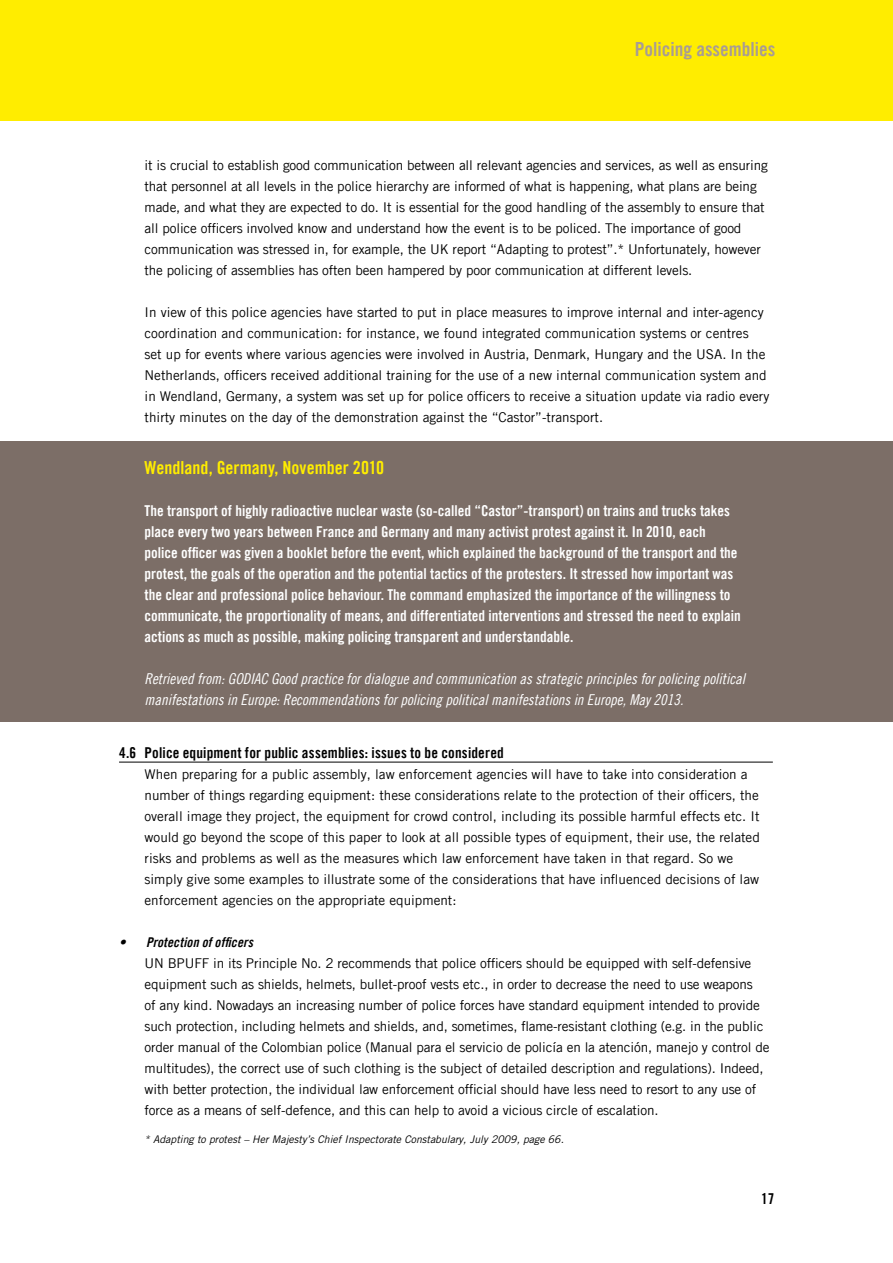
<style>
.page{position:relative;width:893px;height:1263px;background:#fff}
.page>*{position:absolute;margin:0;border:0;box-sizing:border-box;transform-origin:0 0}
.t1{font:19.5px "Amnesty Trade Gothic Bd Cn 20";color:#a89c94}
.t2{font:18px "Amnesty Trade Gothic Bd Cn 20";color:#ffed00}
.t3{font:15px/21px "Amnesty Trade Gothic Bd Cn 20";color:#fff}
.t4{font:15px/21px "Amnesty Trade Gothic Cn 18 Obl";color:#fff}
.t5{font:15px "Amnesty Trade Gothic Bd Cn 20";letter-spacing:.01em;color:#000}
.t6{font:13.5px/21px "Amnesty Trade Gothic";letter-spacing:-.01em;color:#000}
.t7{font:13.5px "Amnesty Trade Gothic Bd Cn 20 Ob";letter-spacing:.01em;color:#000}
.t8{font:italic 10.5px "Amnesty Trade Gothic";color:#000}
</style>
<div class="page">
<div style="left:0;top:0;width:893px;height:121px;background:#ffed00"></div>
<div style="left:0;top:441px;width:893px;height:281px;background:#7c6e67"></div>
<hr style="left:119px;top:762px;width:654px;height:1px;background:#000">
<h1 class="t1" style="left:635px;top:38px;width:142px">Policing assemblies</h1>
<p class="t6" style="left:145px;top:154px;width:625px">it is crucial to establish good communication between all relevant agencies and services, as well as ensuring that personnel at all levels in the police hierarchy are informed of what is happening, what plans are being made, and what they are expected to do. It is essential for the good handling of the assembly to ensure that all police officers involved know and understand how the event is to be policed. The importance of good communication was stressed in, for example, the UK report “Adapting to protest”.* Unfortunately, however the policing of assemblies has often been hampered by poor communication at different levels.</p>
<p class="t6" style="left:145px;top:301px;width:626px">In view of this police agencies have started to put in place measures to improve internal and inter-agency coordination and communication: for instance, we found integrated communication systems or centres<br>set up for events where various agencies were involved in Austria, Denmark, Hungary and the USA. In the Netherlands, officers received additional training for the use of a new internal communication system and in Wendland, Germany, a system was set up for police officers to receive a situation update via radio every thirty minutes on the day of the demonstration against the “Castor”-transport.</p>
<h2 class="t2" style="left:145px;top:457px;width:241px">Wendland, Germany, November 2010</h2>
<p class="t3" style="left:145px;top:500px;width:598px">The transport of highly radioactive nuclear waste (so-called “Castor”-transport) on trains and trucks takes place every two years between France and Germany and many activist protest against it. In 2010, each police officer was given a booklet before the event, which explained the background of the transport and the protest, the goals of the operation and the potential tactics of the protesters. It stressed how important was the clear and professional police behaviour. The command emphasized the importance of the willingness to communicate, the proportionality of means, and differentiated interventions and stressed the need to explain actions as much as possible, making policing transparent and understandable.</p>
<p class="t4" style="left:145px;top:668px;width:602px">Retrieved from: GODIAC Good practice for dialogue and communication as strategic principles for policing political manifestations in Europe: Recommendations for policing political manifestations in Europe, May 2013.</p>
<p class="t5" style="left:119px;top:743px;width:386px">4.6 Police equipment for public assemblies: issues to be considered</p>
<p class="t6" style="left:145px;top:763px;width:617px">When preparing for a public assembly, law enforcement agencies will have to take into consideration a number of things regarding equipment: these considerations relate to the protection of their officers, the overall image they project, the equipment for crowd control, including its possible harmful effects etc. It would go beyond the scope of this paper to look at all possible types of equipment, their use, the related risks and problems as well as the measures which law enforcement have taken in that regard. So we simply give some examples to illustrate some of the considerations that have influenced decisions of law enforcement agencies on the appropriate equipment:</p>
<p class="t7" style="left:119px;top:934px;width:135px">• Protection of officers</p>
<p class="t6" style="left:145px;top:952px;width:626px">UN BPUFF in its Principle No. 2 recommends that police officers should be equipped with self-defensive equipment such as shields, helmets, bullet-proof vests etc., in order to decrease the need to use weapons<br>of any kind. Nowadays an increasing number of police forces have standard equipment intended to provide such protection, including helmets and shields, and, sometimes, flame-resistant clothing (e.g. in the public order manual of the Colombian police (Manual para el servicio de policía en la atención, manejo y control de multitudes), the correct use of such clothing is the subject of detailed description and regulations). Indeed, with better protection, the individual law enforcement official should have less need to resort to any use of force as a means of self-defence, and this can help to avoid a vicious circle of escalation.</p>
<p class="t8" style="left:145px;top:1133px;width:421px">* Adapting to protest – Her Majesty’s Chief Inspectorate Constabulary, July 2009, page 66.</p>
<p class="t5" style="left:761px;top:1189px;width:15px">17</p>
</div>
